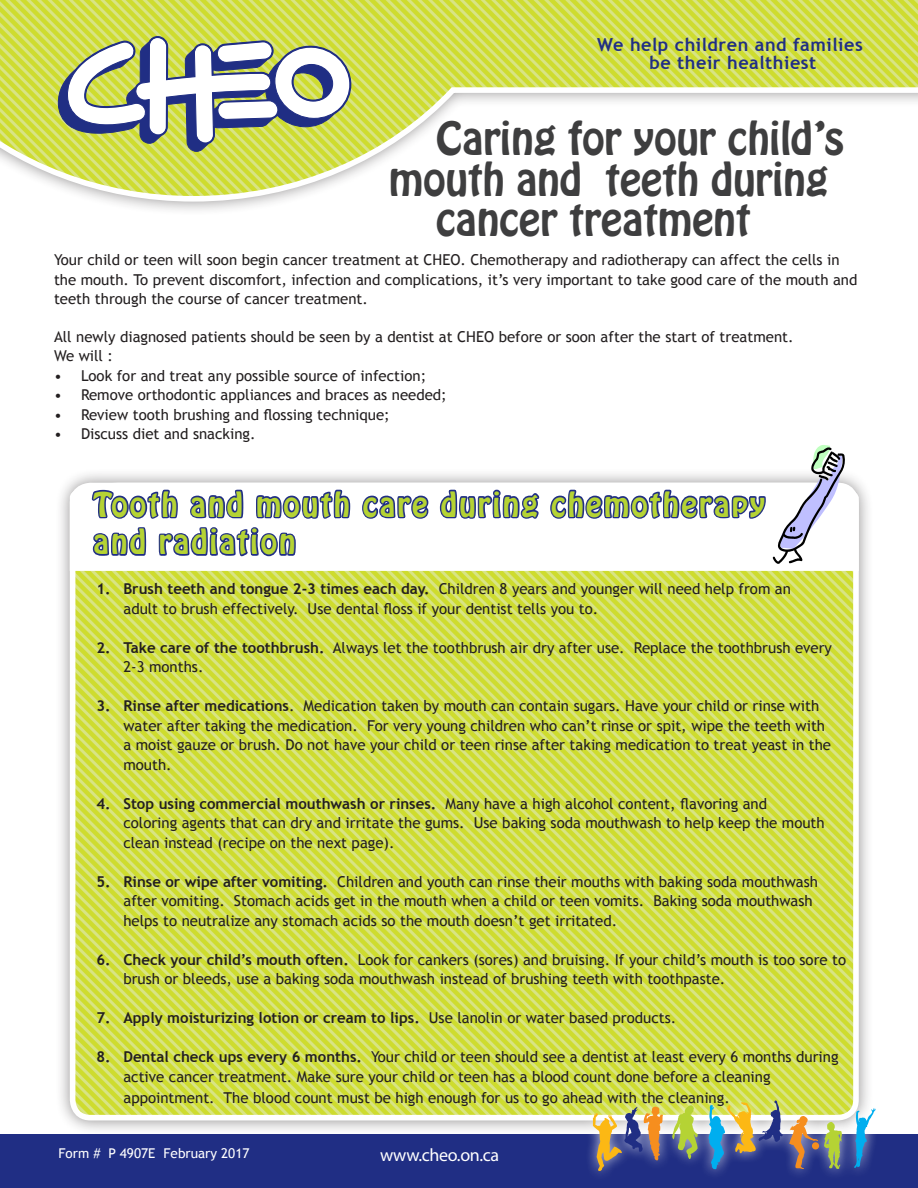
<style>
.page{position:relative;width:918px;height:1188px;background:#fff}
.page>*{position:absolute;margin:0;border:0;box-sizing:border-box;transform-origin:0 0}
.t1{font:40.5px/40.5px "Hobo Std";color:#3e3e3f}
.t2{font:30px/37.5px "Hobo Std";letter-spacing:.07em;color:#b5d334}
.t3{font:700 18px "Trebuchet MS";letter-spacing:.03em;color:#202e84}
.t4{font:18px "Myriad Pro";letter-spacing:-.02em;color:#fff}
.t5{font:15px/19.5px "Trebuchet MS";color:#231f20}
.t6{font:700 15px "Trebuchet MS";color:#231f20}
.t7{font:13.5px "Trebuchet MS";color:#fff}
.s1{font-weight:700}
.s2{font-weight:400}
</style>
<div class="page">
<div style="left:0;top:1134px;width:918px;height:54px;background:#202e84"></div>
<svg style="left:0;top:0;width:918px;height:204px"></svg>
<svg style="left:57px;top:34px;width:294px;height:119px"></svg>
<div style="left:55px;top:467px;width:819px;height:669px;background:#231f20;opacity:.5"></div>
<img style="left:73px;top:571px;width:779px;height:547px">
<div style="left:70px;top:483px;width:789px;height:637px;border:6px solid #fff;border-radius:18px"></div>
<div style="left:580px;top:1089px;width:307px;height:93px;background:#fff;opacity:.75"></div>
<svg style="left:854px;top:1108px;width:22px;height:60px"></svg>
<svg style="left:789px;top:1116px;width:29px;height:53px"></svg>
<div style="left:812px;top:1142px;width:7px;height:7px;background:#f68e1e;border-radius:50%"></div>
<svg style="left:672px;top:1105px;width:26px;height:54px"></svg>
<svg style="left:709px;top:1100px;width:74px;height:70px"></svg>
<svg style="left:593px;top:1106px;width:70px;height:65px"></svg>
<svg style="left:824px;top:1121px;width:19px;height:48px"></svg>
<svg style="left:70px;top:483px;width:789px;height:88px"></svg>
<svg style="left:90px;top:488px;width:89px;height:32px"></svg>
<svg style="left:189px;top:488px;width:56px;height:32px"></svg>
<svg style="left:254px;top:488px;width:98px;height:32px"></svg>
<svg style="left:361px;top:493px;width:69px;height:27px"></svg>
<svg style="left:438px;top:488px;width:103px;height:32px"></svg>
<svg style="left:549px;top:488px;width:216px;height:32px"></svg>
<svg style="left:91px;top:526px;width:57px;height:31px"></svg>
<svg style="left:157px;top:526px;width:140px;height:32px"></svg>
<svg style="left:772px;top:445px;width:74px;height:125px"></svg>
<p class="t3" style="left:597px;top:34px;width:267px">We help children and families</p>
<p class="t3" style="left:649px;top:52px;width:168px">be their healthiest</p>
<p class="t1" style="left:389px;top:119px;width:457px;text-indent:47px">Caring for your child’s mouth and teeth during</p>
<p class="t1" style="left:436px;top:200px;width:316px">cancer treatment</p>
<p class="t5" style="left:54px;top:250px;width:805px">Your child or teen will soon begin cancer treatment at CHEO. Chemotherapy and radiotherapy can affect the cells in the mouth. To prevent discomfort, infection and complications, it’s very important to take good care of the mouth and teeth through the course of cancer treatment.</p>
<p class="t5" style="left:54px;top:327px;width:741px">All newly diagnosed patients should be seen by a dentist at CHEO before or soon after the start of treatment.</p>
<p class="t5" style="left:54px;top:346px;width:61px">We will :</p>
<p class="t5" style="left:54px;top:366px;width:374px">• Look for and treat any possible source of infection;</p>
<p class="t5" style="left:54px;top:385px;width:394px">• Remove orthodontic appliances and braces as needed;</p>
<p class="t5" style="left:54px;top:405px;width:337px">• Review tooth brushing and flossing technique;</p>
<p class="t5" style="left:54px;top:424px;width:203px">• Discuss diet and snacking.</p>
<p class="t2" style="left:93px;top:486px;width:673px">Tooth and mouth care during chemotherapy and radiation</p>
<p class="t5" style="left:96px;top:579px;width:696px"><span class="s1">1. Brush teeth and tongue 2-3 times each day.</span> Children 8 years and younger will need help from an</p>
<p class="t5" style="left:123px;top:599px;width:476px">adult to brush effectively. Use dental floss if your dentist tells you to.</p>
<p class="t5" style="left:123px;top:638px;width:710px;text-indent:-27px"><span class="s1">2. Take care of the toothbrush.</span> Always let the toothbrush air dry after use. Replace the toothbrush every<br>2-3 months.</p>
<p class="t5" style="left:123px;top:696px;width:709px;text-indent:-27px"><span class="s1">3. Rinse after medications</span>. Medication taken by mouth can contain sugars. Have your child or rinse with water after taking the medication. For very young children who can’t rinse or spit, wipe the teeth with a moist gauze or brush. Do not have your child or teen rinse after taking medication to treat yeast in the mouth.</p>
<p class="t5" style="left:96px;top:794px;width:672px"><span class="s1">4. Stop using commercial mouthwash or rinses.</span> Many have a high alcohol content, flavoring and</p>
<p class="t5" style="left:123px;top:813px;width:703px">coloring agents that can dry and irritate the gums. Use baking soda mouthwash to help keep the mouth</p>
<p class="t5" style="left:123px;top:833px;width:273px">clean instead (recipe on the next page).</p>
<p class="t5" style="left:96px;top:872px;width:723px"><span class="s1">5. Rinse or wipe after vomiting.</span> Children and youth can rinse their mouths with baking soda mouthwash</p>
<p class="t5" style="left:123px;top:891px;width:691px">after vomiting. Stomach acids get in the mouth when a child or teen vomits. Baking soda mouthwash</p>
<p class="t5" style="left:123px;top:911px;width:495px">helps to neutralize any stomach acids so the mouth doesn’t get irritated.</p>
<p class="t5" style="left:123px;top:950px;width:724px;text-indent:-27px"><span class="s1">6. Check your child’s mouth often.</span> Look for cankers (sores) and bruising. If your child’s mouth is too sore to brush or bleeds, use a baking soda mouthwash instead of brushing teeth with toothpaste.</p>
<p class="t6" style="left:96px;top:1008px;width:581px">7. Apply moisturizing lotion or cream to lips. <span class="s2">Use lanolin or water based products.</span></p>
<p class="t5" style="left:123px;top:1047px;width:717px;text-indent:-27px"><span class="s1">8. Dental check ups every 6 months.</span> Your child or teen should see a dentist at least every 6 months during active cancer treatment. Make sure your child or teen has a blood count done before a cleaning</p>
<p class="t5" style="left:123px;top:1088px;width:608px">appointment. The blood count must be high enough for us to go ahead with the cleaning.</p>
<p class="t7" style="left:58px;top:1145px;width:193px">Form # P 4907E February 2017</p>
<p class="t4" style="left:380px;top:1144px;width:121px">www.cheo.on.ca</p>
</div>
